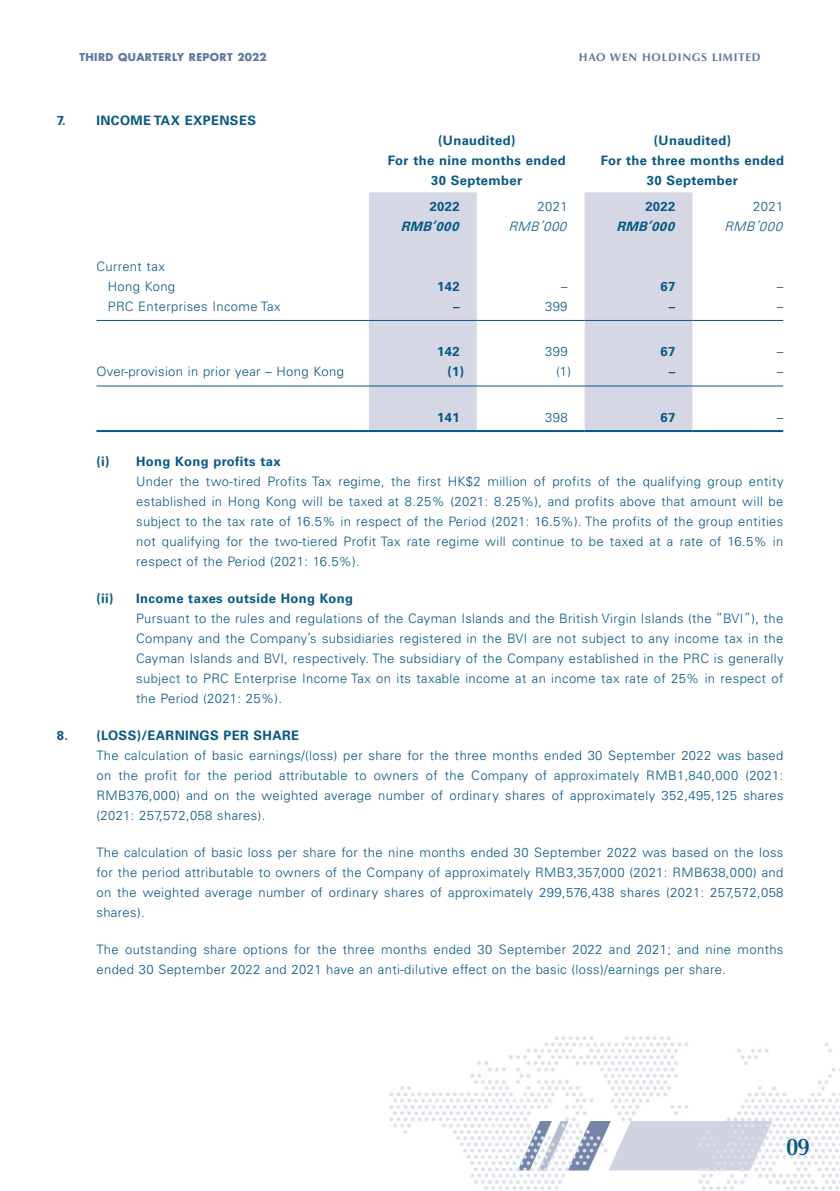
<style>
.page{position:relative;width:840px;height:1191px;background:#fff}
.page>*{position:absolute;margin:0;border:0;box-sizing:border-box;transform-origin:0 0}
.t1{font:600 24px "Optima LT Std";color:#065784}
.t2{font:300 13px/20px "Univers LT Std";letter-spacing:.03em;color:#065784;text-align:justify}
.t3{font:700 13px/20px "Univers LT Std";letter-spacing:.03em;color:#065784;text-align:center}
.t4{font:italic 700 13px "Univers LT Std";color:#065784}
.t5{font:italic 300 13px "Univers LT Std";color:#065784}
.t6{font:700 11.2px "Optima LT Std";letter-spacing:.07em;color:#5d789e}
.t7{font:700 10.4px "Futura Std";letter-spacing:.035em;color:#5d789e}
</style>
<div class="page">
<img style="left:96px;top:192px;width:743px;height:998px">
<svg style="left:369px;top:192px;width:323px;height:238px;fill:#d5d8e4"></svg>
<hr style="left:96px;top:320px;width:273px;height:1px;background:#065784">
<hr style="left:369px;top:320px;width:107px;height:1px;background:#065784">
<hr style="left:476px;top:320px;width:108px;height:1px;background:#065784">
<hr style="left:584px;top:320px;width:108px;height:1px;background:#065784">
<hr style="left:692px;top:320px;width:90px;height:1px;background:#065784">
<hr style="left:96px;top:385px;width:273px;height:1px;background:#065784">
<hr style="left:369px;top:385px;width:107px;height:1px;background:#065784">
<hr style="left:476px;top:385px;width:108px;height:1px;background:#065784">
<hr style="left:584px;top:385px;width:108px;height:1px;background:#065784">
<hr style="left:692px;top:385px;width:90px;height:1px;background:#065784">
<hr style="left:96px;top:430px;width:273px;height:2px;background:#065784">
<hr style="left:369px;top:430px;width:107px;height:2px;background:#065784">
<hr style="left:476px;top:430px;width:108px;height:2px;background:#065784">
<hr style="left:584px;top:430px;width:108px;height:2px;background:#065784">
<hr style="left:692px;top:430px;width:90px;height:2px;background:#065784">
<p class="t7" style="left:79px;top:50px;width:189px">THIRD QUARTERLY REPORT 2022</p>
<p class="t6" style="left:578px;top:50px;width:183px">HAO WEN HOLDINGS LIMITED</p>
<p class="t3" style="left:57px;top:111px;width:201px">7. INCOME TAX EXPENSES</p>
<p class="t2" style="left:108px;top:256px;width:69px;text-indent:-11px">Current tax<br>Hong Kong</p>
<p class="t3" style="left:438px;top:131px;width:79px">(Unaudited)</p>
<p class="t3" style="left:653px;top:131px;width:79px">(Unaudited)</p>
<p class="t3" style="left:388px;top:151px;width:179px">For the nine months ended<br>30 September</p>
<p class="t3" style="left:600px;top:151px;width:185px">For the three months ended<br>30 September</p>
<p class="t3" style="left:429px;top:196px;width:32px">2022</p>
<p class="t2" style="left:537px;top:196px;width:32px">2021</p>
<p class="t3" style="left:645px;top:196px;width:32px">2022</p>
<p class="t2" style="left:752px;top:196px;width:32px">2021</p>
<p class="t4" style="left:400px;top:218px;width:63px">RMB’000</p>
<p class="t5" style="left:508px;top:218px;width:63px">RMB’000</p>
<p class="t4" style="left:616px;top:218px;width:63px">RMB’000</p>
<p class="t5" style="left:723px;top:218px;width:63px">RMB’000</p>
<p class="t3" style="left:437px;top:276px;width:24px">142</p>
<p class="t2" style="left:560px;top:276px;width:8px">–</p>
<p class="t3" style="left:660px;top:276px;width:16px">67</p>
<p class="t2" style="left:776px;top:276px;width:8px">–</p>
<p class="t2" style="left:108px;top:296px;width:174px">PRC Enterprises Income Tax</p>
<p class="t3" style="left:453px;top:296px;width:8px">–</p>
<p class="t2" style="left:545px;top:296px;width:24px">399</p>
<p class="t3" style="left:668px;top:296px;width:8px">–</p>
<p class="t2" style="left:776px;top:296px;width:8px">–</p>
<p class="t3" style="left:437px;top:342px;width:24px">142</p>
<p class="t2" style="left:545px;top:342px;width:24px">399</p>
<p class="t3" style="left:660px;top:342px;width:16px">67</p>
<p class="t2" style="left:776px;top:342px;width:8px">–</p>
<p class="t2" style="left:96px;top:362px;width:249px">Over-provision in prior year – Hong Kong</p>
<p class="t3" style="left:447px;top:362px;width:18px">(1)</p>
<p class="t2" style="left:555px;top:362px;width:17px">(1)</p>
<p class="t3" style="left:668px;top:362px;width:8px">–</p>
<p class="t2" style="left:776px;top:362px;width:8px">–</p>
<p class="t3" style="left:437px;top:407px;width:24px">141</p>
<p class="t2" style="left:545px;top:407px;width:24px">398</p>
<p class="t3" style="left:660px;top:407px;width:16px">67</p>
<p class="t2" style="left:776px;top:407px;width:8px">–</p>
<p class="t3" style="left:96px;top:451px;width:186px">(i) Hong Kong profits tax</p>
<p class="t2" style="left:136px;top:471px;width:648px">Under the two-tired Profits Tax regime, the first HK$2 million of profits of the qualifying group entity established in Hong Kong will be taxed at 8.25% (2021: 8.25%), and profits above that amount will be subject to the tax rate of 16.5% in respect of the Period (2021: 16.5%). The profits of the group entities not qualifying for the two-tiered Profit Tax rate regime will continue to be taxed at a rate of 16.5% in respect of the Period (2021: 16.5%).</p>
<p class="t3" style="left:96px;top:588px;width:18px">(ii)</p>
<p class="t3" style="left:136px;top:588px;width:218px">Income taxes outside Hong Kong</p>
<p class="t2" style="left:136px;top:608px;width:648px">Pursuant to the rules and regulations of the Cayman Islands and the British Virgin Islands (the “BVI”), the Company and the Company’s subsidiaries registered in the BVI are not subject to any income tax in the Cayman Islands and BVI, respectively. The subsidiary of the Company established in the PRC is generally subject to PRC Enterprise Income Tax on its taxable income at an income tax rate of 25% in respect of the Period (2021: 25%).</p>
<p class="t3" style="left:57px;top:725px;width:244px">8. (LOSS)/EARNINGS PER SHARE</p>
<p class="t2" style="left:96px;top:745px;width:688px">The calculation of basic earnings/(loss) per share for the three months ended 30 September 2022 was based on the profit for the period attributable to owners of the Company of approximately RMB1,840,000 (2021:<br>RMB376,000) and on the weighted average number of ordinary shares of approximately 352,495,125 shares (2021: 257,572,058 shares).</p>
<p class="t2" style="left:96px;top:842px;width:688px">The calculation of basic loss per share for the nine months ended 30 September 2022 was based on the loss for the period attributable to owners of the Company of approximately RMB3,357,000 (2021: RMB638,000) and on the weighted average number of ordinary shares of approximately 299,576,438 shares (2021: 257,572,058 shares).</p>
<p class="t2" style="left:96px;top:939px;width:688px">The outstanding share options for the three months ended 30 September 2022 and 2021; and nine months ended 30 September 2022 and 2021 have an anti-dilutive effect on the basic (loss)/earnings per share.</p>
<h1 class="t1" style="left:785px;top:1133px;width:25px">09</h1>
</div>
